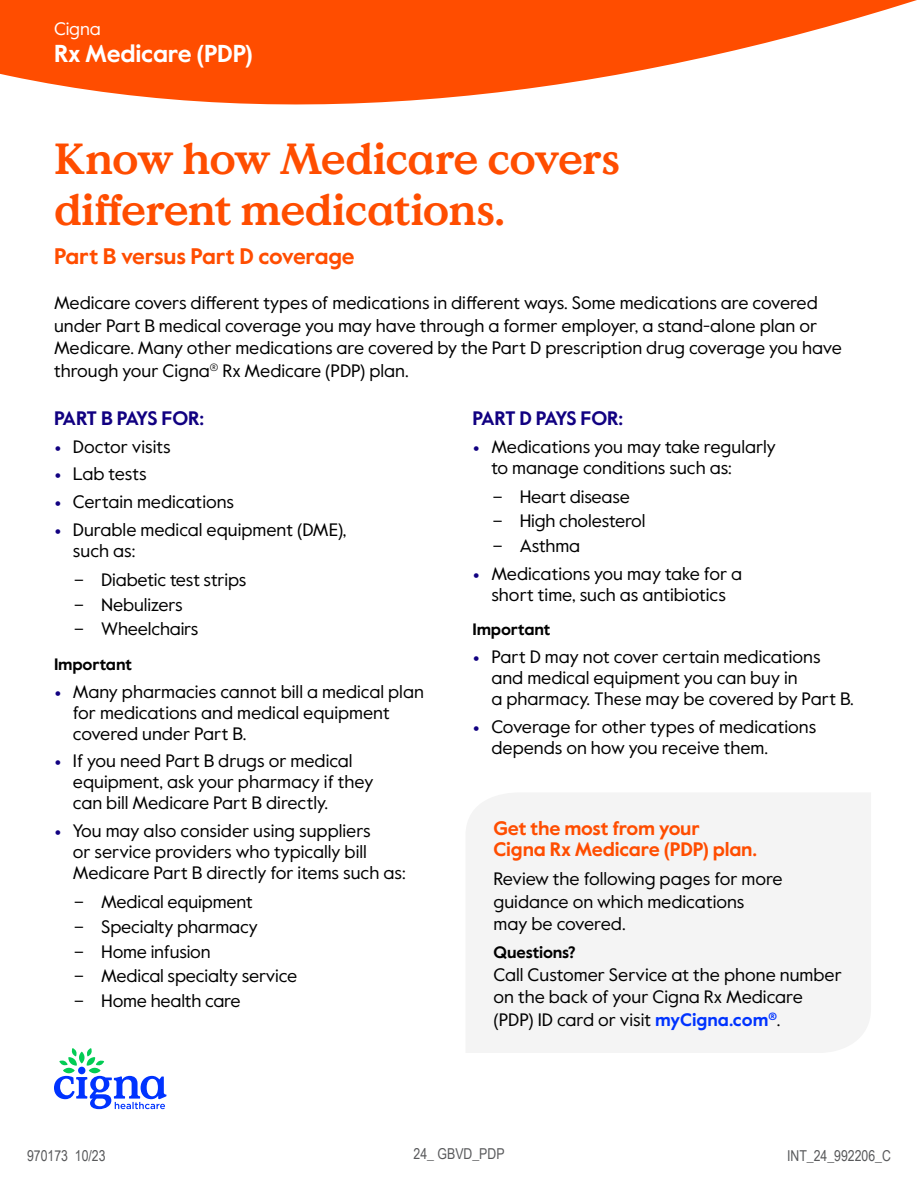
<style>
.page{position:relative;width:918px;height:1188px;background:#fff}
.page>*{position:absolute;margin:0;border:0;box-sizing:border-box;transform-origin:0 0}
.t1{font:700 43.5px/51px "Value Serif Pro";letter-spacing:-.025em;color:#ff4d00}
.t2{font:700 24.45px "Value Sans Pro";letter-spacing:-.01em;color:#fff}
.t3{font:700 22.5px "Value Sans Pro";letter-spacing:-.01em;color:#ff4d00}
.t4{font:700 19.5px/21px "Value Sans Pro";letter-spacing:-.01em;color:#ff4d00}
.t5{font:700 19.5px "Value Sans Pro";letter-spacing:-.045em;color:#110081}
.t6{font:18px/21px "Value Sans Pro";color:#000}
.t7{font:18px "Value Sans Pro";letter-spacing:-.01em;color:#fff}
.t8{font:700 16.5px "Value Sans Pro";letter-spacing:-.01em;color:#000}
.t9{font:15px "Arial Narrow";color:#58595b}
.s1{font-weight:500;font-size:24px;color:#110081}
.s2{font-weight:700;color:#03f}
</style>
<div class="page">
<svg style="left:0;top:0;width:917px;height:105px;fill:#ff4d00"></svg>
<svg style="left:54px;top:1048px;width:113px;height:61px"></svg>
<div style="left:466px;top:793px;width:405px;height:260px;background:#f4f4f4"></div>
<p class="t7" style="left:54px;top:18px;width:48px">Cigna</p>
<h2 class="t2" style="left:54px;top:39px;width:201px">Rx Medicare (PDP)</h2>
<h1 class="t1" style="left:54px;top:135px;width:568px">Know how Medicare covers different medications.</h1>
<p class="t3" style="left:54px;top:242px;width:302px">Part B versus Part D coverage</p>
<p class="t6" style="left:54px;top:292px;width:790px;line-height:22.5px">Medicare covers different types of medications in different ways. Some medications are covered under Part B medical coverage you may have through a former employer, a stand-alone plan or Medicare. Many other medications are covered by the Part D prescription drug coverage you have through your Cigna<sup>®</sup> Rx Medicare (PDP) plan.</p>
<p class="t5" style="left:54px;top:406px;width:152px">PART B PAYS FOR:</p>
<p class="t6" style="left:54px;top:436px;width:118px"><span class="s1">•</span> Doctor visits</p>
<p class="t6" style="left:54px;top:464px;width:94px"><span class="s1">•</span> Lab tests</p>
<p class="t6" style="left:54px;top:492px;width:182px"><span class="s1">•</span> Certain medications</p>
<p class="t6" style="left:73px;top:519px;width:275px;text-indent:-19px"><span class="s1">•</span> Durable medical equipment (DME), such as:</p>
<p class="t6" style="left:74px;top:570px;width:174px">– Diabetic test strips</p>
<p class="t6" style="left:74px;top:594px;width:110px">– Nebulizers</p>
<p class="t6" style="left:74px;top:619px;width:126px">– Wheelchairs</p>
<p class="t8" style="left:54px;top:654px;width:80px">Important</p>
<p class="t6" style="left:73px;top:681px;width:353px;text-indent:-19px"><span class="s1">•</span> Many pharmacies cannot bill a medical plan for medications and medical equipment covered under Part B.</p>
<p class="t6" style="left:73px;top:751px;width:302px;text-indent:-19px"><span class="s1">•</span> If you need Part B drugs or medical equipment, ask your pharmacy if they can bill Medicare Part B directly.</p>
<p class="t6" style="left:73px;top:821px;width:334px;text-indent:-19px"><span class="s1">•</span> You may also consider using suppliers<br>or service providers who typically bill<br>Medicare Part B directly for items such as:</p>
<p class="t6" style="left:74px;top:892px;width:180px">– Medical equipment</p>
<p class="t6" style="left:74px;top:917px;width:185px">– Specialty pharmacy</p>
<p class="t6" style="left:74px;top:941px;width:138px">– Home infusion</p>
<p class="t6" style="left:74px;top:966px;width:225px">– Medical specialty service</p>
<p class="t6" style="left:74px;top:991px;width:168px">– Home health care</p>
<p class="t5" style="left:472px;top:406px;width:152px">PART D PAYS FOR:</p>
<p class="t6" style="left:491px;top:436px;width:286px;text-indent:-19px"><span class="s1">•</span> Medications you may take regularly to manage conditions such as:</p>
<p class="t6" style="left:493px;top:486px;width:139px">– Heart disease</p>
<p class="t6" style="left:493px;top:511px;width:154px">– High cholesterol</p>
<p class="t6" style="left:493px;top:536px;width:89px">– Asthma</p>
<p class="t6" style="left:472px;top:563px;width:271px;text-align:center"><span class="s1">•</span> Medications you may take for a short time, such as antibiotics</p>
<p class="t8" style="left:472px;top:620px;width:80px">Important</p>
<p class="t6" style="left:491px;top:647px;width:364px;text-indent:-19px"><span class="s1">•</span> Part D may not cover certain medications and medical equipment you can buy in<br>a pharmacy. These may be covered by Part B.</p>
<p class="t6" style="left:491px;top:716px;width:327px;text-indent:-19px"><span class="s1">•</span> Coverage for other types of medications depends on how you receive them.</p>
<p class="t4" style="left:494px;top:818px;width:265px">Get the most from your<br>Cigna Rx Medicare (PDP) plan.</p>
<p class="t6" style="left:494px;top:868px;width:291px;line-height:22.5px">Review the following pages for more guidance on which medications may be covered.</p>
<p class="t8" style="left:494px;top:942px;width:84px">Questions?</p>
<p class="t6" style="left:494px;top:963px;width:350px;line-height:22.5px">Call Customer Service at the phone number on the back of your Cigna Rx Medicare (PDP) ID card or visit <span class="s2">myCigna.com</span><sup>®</sup>.</p>
<p class="t9" style="left:414px;top:1142px;width:92px">24_ GBVD_PDP</p>
<p class="t9" style="left:27px;top:1145px;width:80px">970173 10/23</p>
<p class="t9" style="left:787px;top:1145px;width:105px">INT_24_992206_C</p>
</div>
